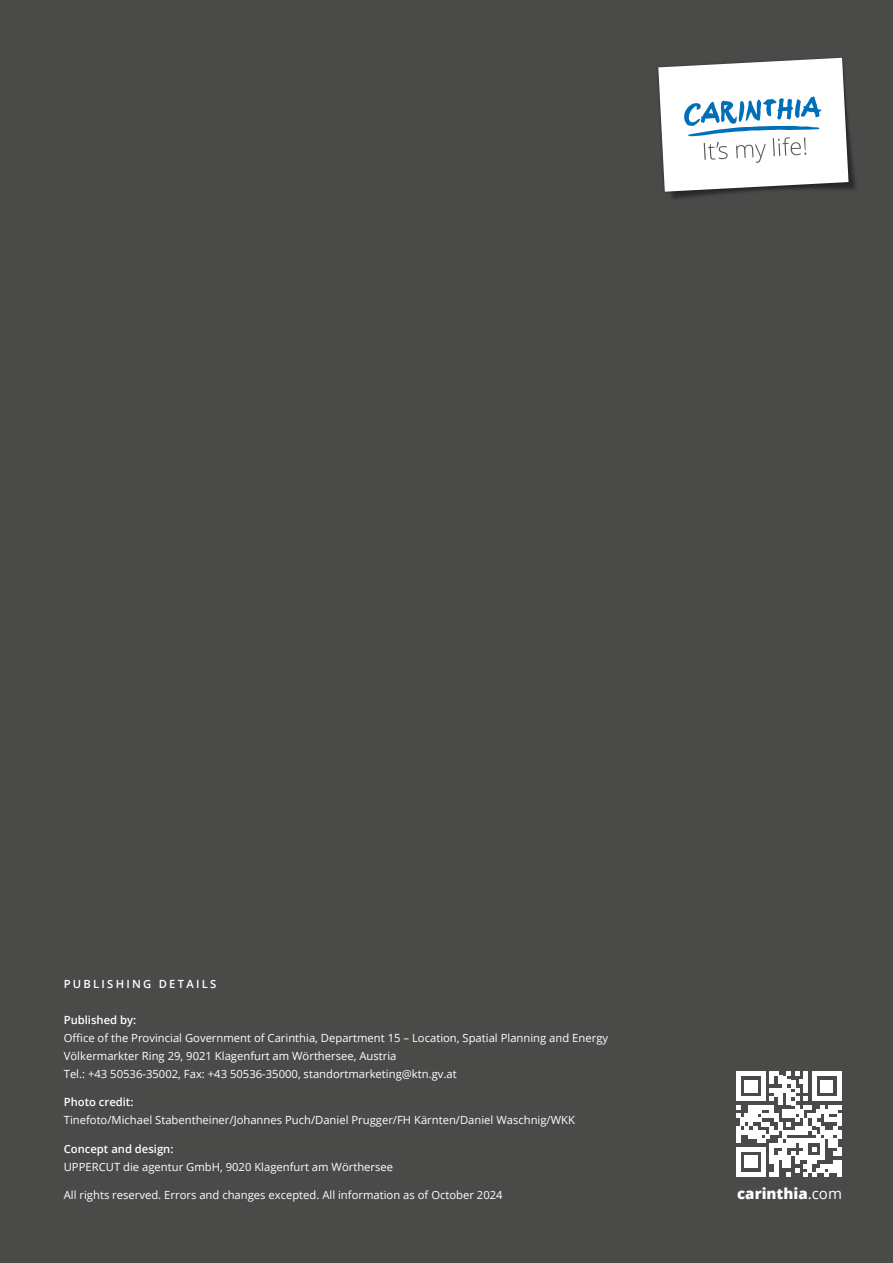
<style>
.page{position:relative;width:893px;height:1263px;background:#4a4a49}
.page>*{position:absolute;margin:0;border:0;box-sizing:border-box;transform-origin:0 0}
.t1{font:800 15px "Open Sans";color:#fff}
.t2{font:11.25px/18px "Open Sans";color:#fff}
.t3{font:600 11.25px "Open Sans";letter-spacing:.2em;color:#fff}
.s1{font-weight:600}
.s2{font-weight:400}
</style>
<div class="page">
<img style="left:663px;top:57px;width:189px;height:138px">
<svg style="left:658px;top:58px;width:190px;height:134px;background:#d7dfe4"></svg>
<svg style="left:736px;top:1071px;width:105px;height:106px"></svg>
<p class="t3" style="left:64px;top:976px;width:154px">PUBLISHING DETAILS</p>
<p class="t2" style="left:64px;top:1010px;width:546px"><span class="s1">Published by:<br></span>Office of the Provincial Government of Carinthia, Department 15 – Location, Spatial Planning and Energy<br>Völkermarkter Ring 29, 9021 Klagenfurt am Wörthersee, Austria</p>
<p class="t2" style="left:64px;top:1064px;width:394px">Tel.: +43 50536-35002, Fax: +43 50536-35000, standortmarketing@ktn.gv.at</p>
<p class="t2" style="left:64px;top:1093px;width:513px"><span class="s1">Photo credit:<br></span>Tinefoto/Michael Stabentheiner/Johannes Puch/Daniel Prugger/FH Kärnten/Daniel Waschnig/WKK</p>
<p class="t2" style="left:64px;top:1139px;width:331px"><span class="s1">Concept and design:<br></span>UPPERCUT die agentur GmbH, 9020 Klagenfurt am Wörthersee</p>
<p class="t2" style="left:64px;top:1186px;width:440px">All rights reserved. Errors and changes excepted. All information as of October 2024</p>
<p class="t1" style="left:737px;top:1182px;width:106px">carinthia<span class="s2">.com</span></p>
</div>
